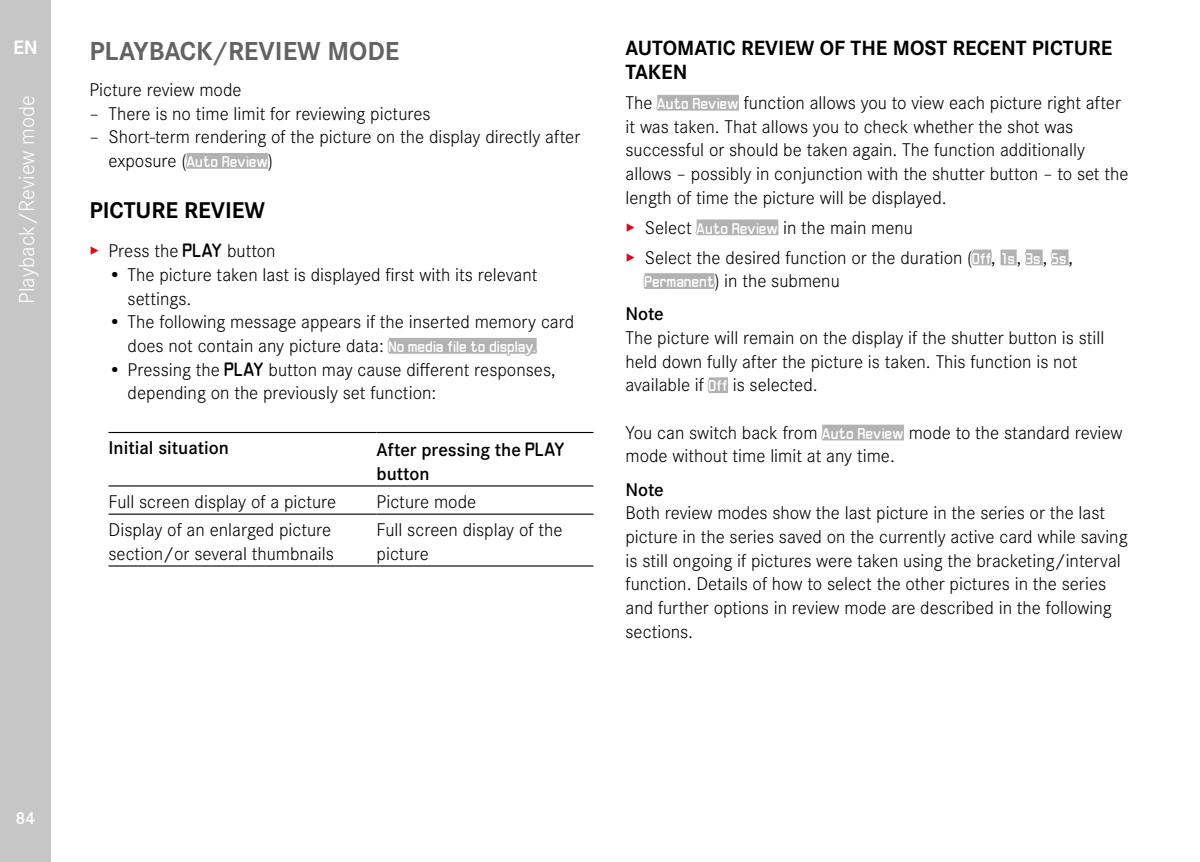
<style>
.page{position:relative;width:1200px;height:862px;background:#fff}
.page>*{position:absolute;margin:0;border:0;box-sizing:border-box;transform-origin:0 0}
.Heading____Chapter{font:700 27px "Corporate S";color:#646363}
.Heading____Heading_0{font:700 23.62px "Corporate S";color:#000}
.t1{font:300 22.5px "Corporate S";color:#fff}
.Heading____Heading_0-2{font:700 21.38px/23.6px "Corporate S";color:#000}
.t2{font:700 20.25px "Corporate S";color:#fff}
.Text____Body_Text{font:300 19.12px/23.6px "Corporate S";color:#000}
.Text____Body_Text-2{font:600 19.12px/23.6px "Corporate S";color:#000}
.Heading____Note_Head{font:600 19.12px "Corporate S";letter-spacing:-.005em;color:#000}
.t3{font:600 18px "Corporate S";color:#fff}
.s1{font-family:"LG1054";font-weight:400;font-size:13.5px;color:#b3b2b2}
.s2{color:#e3051b}
.s3{font-family:"LG1054";font-weight:400;font-size:16.88px}
</style>
<div class="page">
<div style="left:0;top:0;width:51px;height:861px;background:#c6c6c6"></div>
<div style="left:187px;top:153px;width:81px;height:16px;background:#b3b2b2"></div>
<div style="left:388px;top:338px;width:148px;height:15px;background:#b3b2b2"></div>
<hr style="left:108px;top:485px;width:268px;height:1px;background:#000">
<hr style="left:376px;top:485px;width:217px;height:1px;background:#000">
<hr style="left:108px;top:513px;width:268px;height:1px;background:#000">
<hr style="left:376px;top:513px;width:217px;height:1px;background:#000">
<hr style="left:108px;top:565px;width:268px;height:1px;background:#000">
<hr style="left:376px;top:565px;width:217px;height:1px;background:#000">
<hr style="left:108px;top:431px;width:268px;height:2px;background:#000">
<hr style="left:376px;top:431px;width:217px;height:2px;background:#000">
<div style="left:657px;top:95px;width:81px;height:15px;background:#b3b2b2"></div>
<div style="left:696px;top:219px;width:82px;height:16px;background:#b3b2b2"></div>
<div style="left:972px;top:249px;width:19px;height:16px;background:#b3b2b2"></div>
<div style="left:1000px;top:249px;width:16px;height:16px;background:#b3b2b2"></div>
<div style="left:1025px;top:249px;width:17px;height:16px;background:#b3b2b2"></div>
<div style="left:1051px;top:249px;width:17px;height:16px;background:#b3b2b2"></div>
<div style="left:644px;top:273px;width:70px;height:16px;background:#b3b2b2"></div>
<div style="left:708px;top:377px;width:19px;height:16px;background:#b3b2b2"></div>
<div style="left:822px;top:424px;width:81px;height:16px;background:#b3b2b2"></div>
<p class="t2" style="left:13px;top:32px;width:26px">EN</p>
<p class="t1" style="left:11px;top:304px;width:210px;rotate:-90deg">Playback/Review mode</p>
<p class="Heading____Chapter" style="left:89px;top:29px;width:311px">PLAYBACK/REVIEW MODE</p>
<p class="Text____Body_Text" style="left:89px;top:77px;width:154px">Picture review mode</p>
<p class="Text____Body_Text" style="left:89px;top:100px;width:343px">– There is no time limit for reviewing pictures</p>
<p class="Text____Body_Text" style="left:108px;top:124px;width:473px;text-indent:-19px">– Short-term rendering of the picture on the display directly after exposure (<span class="s1">Auto Review</span>)</p>
<p class="Heading____Heading_0" style="left:89px;top:191px;width:177px">PICTURE REVIEW</p>
<p class="Text____Body_Text" style="left:89px;top:238px;width:188px"><span class="s2">▸</span> Press the <span class="s3">PLAY</span> button</p>
<p class="Text____Body_Text" style="left:128px;top:261px;width:411px;text-indent:-19px">• The picture taken last is displayed first with its relevant settings.</p>
<p class="Text____Body_Text" style="left:128px;top:309px;width:448px;text-indent:-19px">• The following message appears if the inserted memory card does not contain any picture data: <span class="s1">No media file to display.</span></p>
<p class="Text____Body_Text" style="left:128px;top:356px;width:429px;text-indent:-19px">• Pressing the <span class="s3">PLAY</span> button may cause different responses, depending on the previously set function:</p>
<p class="Text____Body_Text-2" style="left:108px;top:434px;width:122px">Initial situation</p>
<p class="Text____Body_Text-2" style="left:376px;top:436px;width:190px">After pressing the <span class="s3">PLAY </span>button</p>
<p class="Text____Body_Text" style="left:108px;top:488px;width:229px">Full screen display of a picture</p>
<p class="Text____Body_Text" style="left:376px;top:488px;width:101px">Picture mode</p>
<p class="Text____Body_Text" style="left:108px;top:516px;width:227px">Display of an enlarged picture section/or several thumbnails</p>
<p class="Text____Body_Text" style="left:376px;top:516px;width:187px">Full screen display of the picture</p>
<p class="Heading____Heading_0-2" style="left:625px;top:35px;width:488px">AUTOMATIC REVIEW OF THE MOST RECENT PICTURE<br>TAKEN</p>
<p class="Text____Body_Text" style="left:625px;top:90px;width:504px">The <span class="s1">Auto Review</span> function allows you to view each picture right after it was taken. That allows you to check whether the shot was successful or should be taken again. The function additionally allows – possibly in conjunction with the shutter button – to set the length of time the picture will be displayed.</p>
<p class="Text____Body_Text" style="left:625px;top:214px;width:289px"><span class="s2">▸</span> Select <span class="s1">Auto Review</span> in the main menu</p>
<p class="Text____Body_Text" style="left:644px;top:244px;width:430px;text-indent:-19px"><span class="s2">▸</span> Select the desired function or the duration (<span class="s1">Off</span>, <span class="s1">1s</span> , <span class="s1">3s</span> , <span class="s1">5s</span> ,<br><span class="s1">Permanent</span>) in the submenu</p>
<p class="Heading____Note_Head" style="left:625px;top:300px;width:40px">Note</p>
<p class="Text____Body_Text" style="left:625px;top:324px;width:480px">The picture will remain on the display if the shutter button is still held down fully after the picture is taken. This function is not available if <span class="s1">Off</span> is selected.</p>
<p class="Text____Body_Text" style="left:625px;top:419px;width:498px">You can switch back from <span class="s1">Auto Review</span> mode to the standard review mode without time limit at any time.</p>
<p class="Heading____Note_Head" style="left:625px;top:475px;width:40px">Note</p>
<p class="Text____Body_Text" style="left:625px;top:499px;width:503px">Both review modes show the last picture in the series or the last picture in the series saved on the currently active card while saving is still ongoing if pictures were taken using the bracketing/interval function. Details of how to select the other pictures in the series and further options in review mode are described in the following sections.</p>
<p class="t3" style="left:16px;top:803px;width:21px">84</p>
</div>
